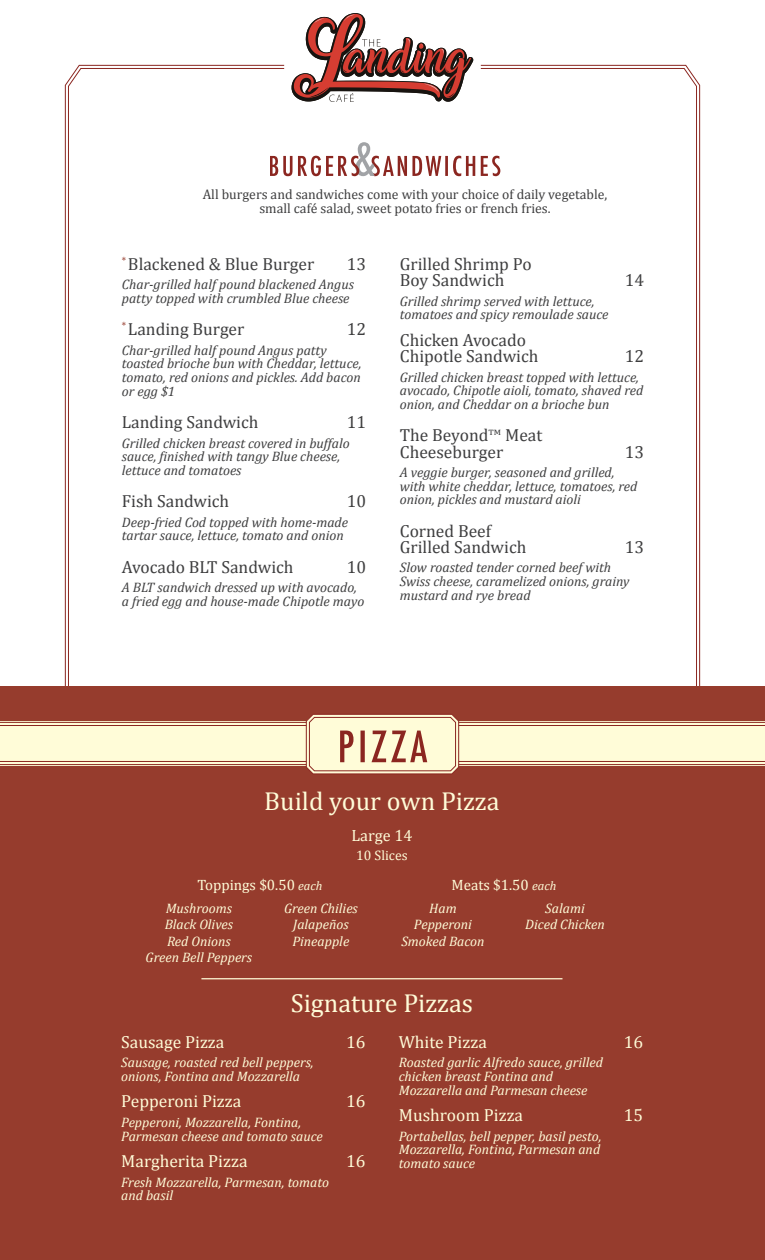
<style>
.page{position:relative;width:765px;height:1260px;background:#fff}
.page>*{position:absolute;margin:0;border:0;box-sizing:border-box;transform-origin:0 0}
.t1{font:26.12px "Cambria";color:#fffcd8}
.t2{font:17.5px/16.2px "Cambria";color:#3e3e3f}
.t3{font:17.5px "Cambria";color:#fffcd8}
.t4{font:16.25px "Cambria";color:#fffcd8}
.t5{font:15px "Cambria";color:#fffcd8}
.t6{font:italic 13.75px/13.8px "Cambria";color:#3e3e3f}
.t7{font:italic 13.75px/13.8px "Cambria";color:#fffcd8}
.t8{font:13.75px/13.8px "Cambria";color:#3e3e3f;text-align:center}
.t9{font:13.75px "Cambria";color:#fffcd8}
.s1{font-style:italic;font-size:12.5px}
</style>
<div class="page">
<svg style="left:64px;top:64px;width:637px;height:622px"></svg>
<svg style="left:292px;top:13px;width:181px;height:89px"></svg>
<div style="left:0;top:686px;width:765px;height:574px;background:#963c2d"></div>
<div style="left:0;top:721px;width:765px;height:45px;background:#fffcd8"></div>
<hr style="left:0;top:761px;width:765px;height:1px;background:#8b2620">
<hr style="left:0;top:764px;width:765px;height:1px;background:#8b2620">
<hr style="left:0;top:725px;width:765px;height:1px;background:#8b2620">
<hr style="left:0;top:722px;width:765px;height:1px;background:#8b2620">
<svg style="left:305px;top:714px;width:155px;height:60px"></svg>
<hr style="left:201px;top:978px;width:361px;height:1px;background:#fffcd8">
<svg style="left:270px;top:142px;width:230px;height:34px"></svg>
<p class="t8" style="left:203px;top:187px;width:406px">All burgers and sandwiches come with your choice of daily vegetable, small café salad, sweet potato fries or french fries.</p>
<p class="t2" style="left:122px;top:256px;width:194px"><sup>*</sup> Blackened &amp; Blue Burger</p>
<p class="t2" style="left:347px;top:256px;width:21px">13</p>
<p class="t6" style="left:122px;top:277px;width:234px">Char-grilled half pound blackened Angus patty topped with crumbled Blue cheese</p>
<p class="t2" style="left:122px;top:321px;width:124px"><sup>*</sup> Landing Burger</p>
<p class="t2" style="left:347px;top:321px;width:21px">12</p>
<p class="t6" style="left:122px;top:343px;width:241px">Char-grilled half pound Angus patty toasted brioche bun with Cheddar, lettuce, tomato, red onions and pickles. Add bacon or egg $1</p>
<p class="t2" style="left:122px;top:414px;width:138px">Landing Sandwich</p>
<p class="t2" style="left:347px;top:414px;width:21px">11</p>
<p class="t6" style="left:122px;top:436px;width:229px">Grilled chicken breast covered in buffalo sauce, finished with tangy Blue cheese, lettuce and tomatoes</p>
<p class="t2" style="left:122px;top:493px;width:109px">Fish Sandwich</p>
<p class="t2" style="left:347px;top:493px;width:21px">10</p>
<p class="t6" style="left:122px;top:515px;width:228px">Deep-fried Cod topped with home-made tartar sauce, lettuce, tomato and onion</p>
<p class="t2" style="left:122px;top:559px;width:173px">Avocado BLT Sandwich</p>
<p class="t2" style="left:347px;top:559px;width:21px">10</p>
<p class="t6" style="left:122px;top:580px;width:244px">A BLT sandwich dressed up with avocado, a fried egg and house-made Chipotle mayo</p>
<p class="t2" style="left:400px;top:256px;width:133px">Grilled Shrimp Po<br>Boy Sandwich</p>
<p class="t2" style="left:625px;top:272px;width:21px">14</p>
<p class="t6" style="left:400px;top:294px;width:210px">Grilled shrimp served with lettuce, tomatoes and spicy remoulade sauce</p>
<p class="t2" style="left:400px;top:332px;width:140px">Chicken Avocado<br>Chipotle Sandwich</p>
<p class="t2" style="left:625px;top:348px;width:21px">12</p>
<p class="t6" style="left:400px;top:370px;width:245px">Grilled chicken breast topped with lettuce, avocado, Chipotle aioli, tomato, shaved red onion, and Cheddar on a brioche bun</p>
<p class="t2" style="left:400px;top:427px;width:144px">The Beyond<sup>tm</sup> Meat<br>Cheeseburger</p>
<p class="t2" style="left:625px;top:443px;width:21px">13</p>
<p class="t6" style="left:400px;top:465px;width:239px">A veggie burger, seasoned and grilled, with white cheddar, lettuce, tomatoes, red onion, pickles and mustard aioli</p>
<p class="t2" style="left:400px;top:523px;width:93px">Corned Beef</p>
<p class="t2" style="left:400px;top:539px;width:128px">Grilled Sandwich</p>
<p class="t2" style="left:625px;top:539px;width:21px">13</p>
<p class="t6" style="left:400px;top:560px;width:231px">Slow roasted tender corned beef with<br>Swiss cheese, caramelized onions, grainy mustard and rye bread</p>
<p class="t1" style="left:264px;top:785px;width:237px">Build your own Pizza</p>
<p class="t5" style="left:197px;top:876px;width:127px">Toppings $0.50 <span class="s1">each</span></p>
<p class="t4" style="left:352px;top:826px;width:62px">Large 14</p>
<p class="t9" style="left:356px;top:847px;width:53px">10 Slices</p>
<p class="t5" style="left:452px;top:876px;width:106px">Meats $1.50 <span class="s1">each</span></p>
<p class="t7" style="left:166px;top:901px;width:68px">Mushrooms</p>
<p class="t7" style="left:165px;top:917px;width:70px">Black Olives</p>
<p class="t7" style="left:167px;top:934px;width:65px">Red Onions</p>
<p class="t7" style="left:146px;top:950px;width:108px">Green Bell Peppers</p>
<p class="t7" style="left:284px;top:901px;width:75px">Green Chilies</p>
<p class="t7" style="left:293px;top:917px;width:57px">Jalapeños</p>
<p class="t7" style="left:293px;top:934px;width:58px">Pineapple</p>
<p class="t7" style="left:429px;top:901px;width:29px">Ham</p>
<p class="t7" style="left:414px;top:917px;width:60px">Pepperoni</p>
<p class="t7" style="left:401px;top:934px;width:85px">Smoked Bacon</p>
<p class="t1" style="left:291px;top:988px;width:184px">Signature Pizzas</p>
<p class="t7" style="left:545px;top:901px;width:41px">Salami</p>
<p class="t7" style="left:525px;top:917px;width:81px">Diced Chicken</p>
<p class="t3" style="left:121px;top:1031px;width:105px">Sausage Pizza</p>
<p class="t3" style="left:346px;top:1031px;width:21px">16</p>
<p class="t7" style="left:121px;top:1055px;width:194px">Sausage, roasted red bell peppers, onions, Fontina and Mozzarella</p>
<p class="t3" style="left:121px;top:1091px;width:122px">Pepperoni Pizza</p>
<p class="t3" style="left:346px;top:1091px;width:21px">16</p>
<p class="t7" style="left:121px;top:1115px;width:203px">Pepperoni, Mozzarella, Fontina,<br>Parmesan cheese and tomato sauce</p>
<p class="t3" style="left:121px;top:1151px;width:128px">Margherita Pizza</p>
<p class="t3" style="left:346px;top:1151px;width:21px">16</p>
<p class="t7" style="left:121px;top:1175px;width:209px">Fresh Mozzarella, Parmesan, tomato and basil</p>
<p class="t3" style="left:399px;top:1031px;width:90px">White Pizza</p>
<p class="t3" style="left:624px;top:1031px;width:21px">16</p>
<p class="t7" style="left:399px;top:1055px;width:206px">Roasted garlic Alfredo sauce, grilled chicken breast Fontina and<br>Mozzarella and Parmesan cheese</p>
<p class="t3" style="left:399px;top:1105px;width:126px">Mushroom Pizza</p>
<p class="t3" style="left:624px;top:1105px;width:21px">15</p>
<p class="t7" style="left:399px;top:1129px;width:204px;text-align:justify">Portabellas, bell pepper, basil pesto, Mozzarella, Fontina, Parmesan and tomato sauce</p>
</div>
